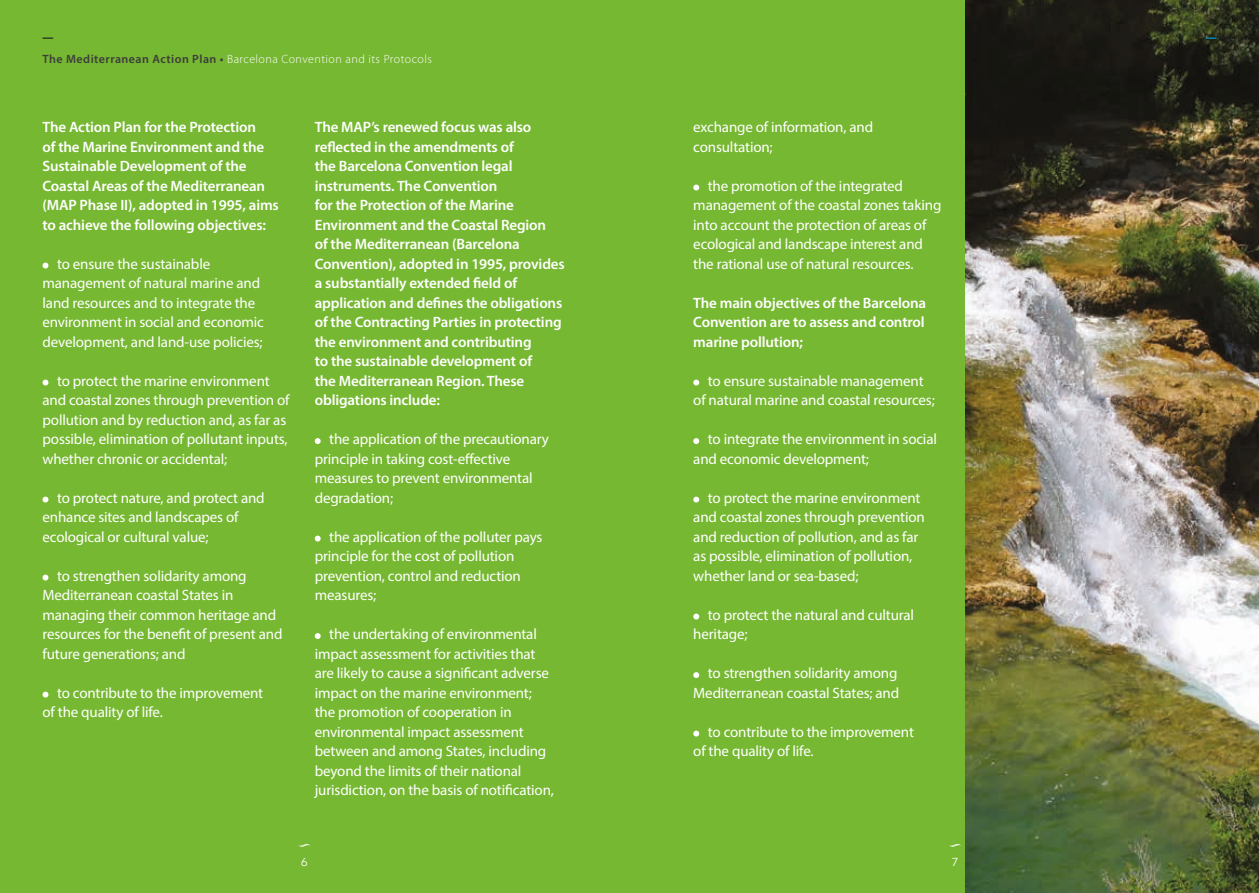
<style>
.page{position:relative;width:1259px;height:893px;background:#fff}
.page>*{position:absolute;margin:0;border:0;box-sizing:border-box;transform-origin:0 0}
.t1{font:15px/19.5px "Myriad Pro";letter-spacing:-.01em;color:#fff}
.t2{font:600 15px/19.5px "Myriad Pro";letter-spacing:-.01em;color:#fff}
.t3{font:13.5px "Arquitecta";color:#fff}
.t4{font:300 12px "Myriad Pro";letter-spacing:.04em;color:#fff}
.s1{font-weight:600;color:#3d3d3c}
</style>
<div class="page">
<div style="left:0;top:0;width:965px;height:893px;background:#76b831"></div>
<img style="left:965px;top:0;width:294px;height:893px">
<svg style="left:298px;top:844px;width:12px;height:3px"></svg>
<svg style="left:949px;top:843px;width:12px;height:4px"></svg>
<svg style="left:43px;top:263px;width:5px;height:6px"></svg>
<svg style="left:43px;top:380px;width:5px;height:6px"></svg>
<svg style="left:43px;top:497px;width:5px;height:6px"></svg>
<svg style="left:43px;top:575px;width:5px;height:6px"></svg>
<svg style="left:43px;top:692px;width:5px;height:6px"></svg>
<svg style="left:315px;top:438px;width:6px;height:6px"></svg>
<svg style="left:315px;top:536px;width:6px;height:6px"></svg>
<svg style="left:315px;top:633px;width:6px;height:6px"></svg>
<svg style="left:693px;top:185px;width:6px;height:6px"></svg>
<svg style="left:693px;top:380px;width:6px;height:6px"></svg>
<svg style="left:693px;top:438px;width:6px;height:6px"></svg>
<svg style="left:693px;top:497px;width:6px;height:6px"></svg>
<svg style="left:693px;top:614px;width:6px;height:6px"></svg>
<svg style="left:693px;top:672px;width:6px;height:6px"></svg>
<svg style="left:693px;top:731px;width:6px;height:6px"></svg>
<p class="t4" style="left:43px;top:53px;width:391px"><span class="s1">The Mediterranean Action Plan •</span> Barcelona Convention and its Protocols</p>
<p class="t2" style="left:43px;top:117px;width:238px">The Action Plan for the Protection<br>of the Marine Environment and the Sustainable Development of the Coastal Areas of the Mediterranean (MAP Phase II), adopted in 1995, aims to achieve the following objectives:</p>
<p class="t1" style="left:43px;top:253px;width:223px;text-indent:15px">to ensure the sustainable management of natural marine and land resources and to integrate the environment in social and economic development, and land-use policies;</p>
<p class="t1" style="left:43px;top:370px;width:248px;text-indent:15px">to protect the marine environment and coastal zones through prevention of pollution and by reduction and, as far as possible, elimination of pollutant inputs, whether chronic or accidental;</p>
<p class="t1" style="left:43px;top:487px;width:224px;text-indent:15px">to protect nature, and protect and enhance sites and landscapes of ecological or cultural value;</p>
<p class="t1" style="left:43px;top:565px;width:241px;text-indent:15px">to strengthen solidarity among Mediterranean coastal States in managing their common heritage and resources for the benefit of present and future generations; and</p>
<p class="t1" style="left:43px;top:682px;width:222px;text-indent:15px">to contribute to the improvement of the quality of life.</p>
<p class="t2" style="left:315px;top:117px;width:251px">The MAP’s renewed focus was also reflected in the amendments of<br>the Barcelona Convention legal instruments. The Convention<br>for the Protection of the Marine Environment and the Coastal Region<br>of the Mediterranean (Barcelona Convention), adopted in 1995, provides a substantially extended field of application and defines the obligations of the Contracting Parties in protecting the environment and contributing<br>to the sustainable development of<br>the Mediterranean Region. These obligations include:</p>
<p class="t1" style="left:315px;top:429px;width:236px;text-indent:15px">the application of the precautionary principle in taking cost-effective measures to prevent environmental degradation;</p>
<p class="t1" style="left:315px;top:526px;width:229px;text-indent:15px">the application of the polluter pays principle for the cost of pollution prevention, control and reduction measures;</p>
<p class="t1" style="left:315px;top:624px;width:241px;text-indent:15px">the undertaking of environmental impact assessment for activities that are likely to cause a significant adverse impact on the marine environment; the promotion of cooperation in environmental impact assessment between and among States, including beyond the limits of their national jurisdiction, on the basis of notification,</p>
<p class="t1" style="left:693px;top:117px;width:181px">exchange of information, and consultation;</p>
<p class="t1" style="left:693px;top:175px;width:250px;text-indent:15px">the promotion of the integrated management of the coastal zones taking into account the protection of areas of ecological and landscape interest and the rational use of natural resources.</p>
<p class="t2" style="left:693px;top:292px;width:234px;text-align:justify">The main objectives of the Barcelona Convention are to assess and control marine pollution;</p>
<p class="t1" style="left:693px;top:370px;width:243px;text-align:center">to ensure sustainable management<br>of natural marine and coastal resources;</p>
<p class="t1" style="left:693px;top:429px;width:245px;text-indent:15px">to integrate the environment in social and economic development;</p>
<p class="t1" style="left:693px;top:487px;width:233px;text-indent:15px">to protect the marine environment and coastal zones through prevention and reduction of pollution, and as far as possible, elimination of pollution, whether land or sea-based;</p>
<p class="t1" style="left:693px;top:604px;width:222px;text-indent:15px">to protect the natural and cultural heritage;</p>
<p class="t1" style="left:693px;top:663px;width:207px;text-align:right">to strengthen solidarity among<br>Mediterranean coastal States; and</p>
<p class="t1" style="left:693px;top:721px;width:222px;text-indent:15px">to contribute to the improvement of the quality of life.</p>
<p class="t3" style="left:301px;top:853px;width:8px">6</p>
<p class="t3" style="left:952px;top:853px;width:8px">7</p>
</div>
